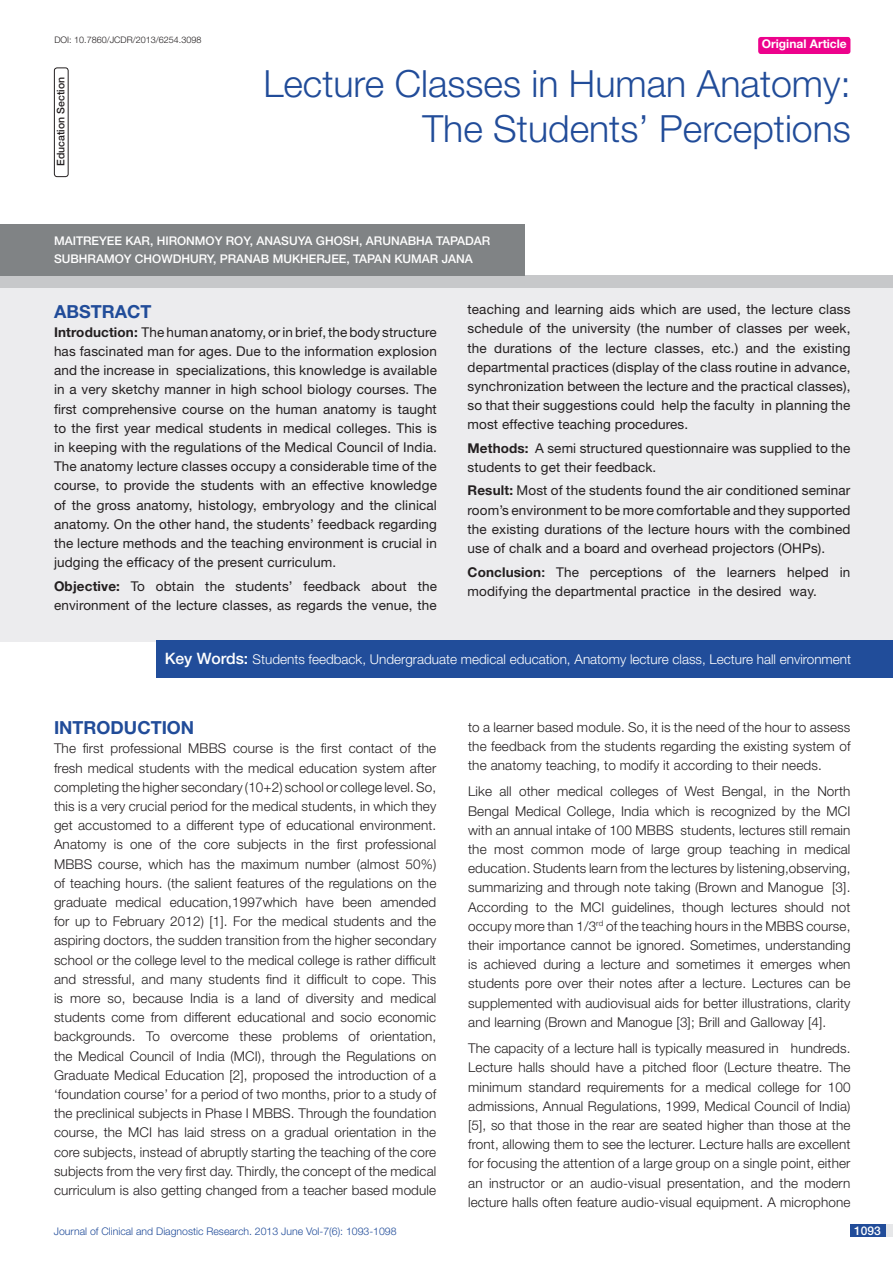
<style>
.page{position:relative;width:893px;height:1263px;background:#fff}
.page>*{position:absolute;margin:0;border:0;box-sizing:border-box;transform-origin:0 0}
.t1{font:300 37.5px/45px "Helvetica Neue";color:#214c99;text-align:right}
.t2{font:700 18px "Helvetica Neue";color:#214c99}
.t3{font:300 13.5px/19.2px "Helvetica Neue";letter-spacing:.01em;color:#231f20;text-align:justify}
.t4{font:13.5px/19.2px "Helvetica Neue";letter-spacing:.01em;color:#231f20;text-align:justify}
.t5{font:300 13.5px "Helvetica Neue";color:#fff}
.t6{font:500 12px/18.8px "Helvetica Neue";color:#fff}
.t7{font:700 12px "Helvetica Neue";color:#fff}
.t8{font:300 10.5px "Helvetica Neue";color:#214c99}
.t9{font:500 10.5px "Helvetica Neue";color:#231f20}
.t10{font:300 9px "Helvetica Neue";color:#231f20}
.s1{color:#214d9a}
.s2{font-weight:700}
.s3{font-weight:500}
.s4{font-weight:500;font-size:15.75px}
</style>
<div class="page">
<div style="left:850px;top:1224px;width:43px;height:13px;background:#e6e7e9"></div>
<div style="left:850px;top:1224px;width:35px;height:13px;background:#214c99"></div>
<div style="left:758px;top:37px;width:92px;height:17px;background:#ed028c;border-radius:3px"></div>
<div style="left:0;top:283px;width:893px;height:358px;background:#ececee"></div>
<div style="left:0;top:275px;width:893px;height:12px;background:#c7c8ca"></div>
<div style="left:156px;top:641px;width:737px;height:37px;background:#214d9a"></div>
<div style="left:0;top:225px;width:525px;height:51px;background:#808385"></div>
<div style="left:54px;top:67px;width:15px;height:110px;border:1px solid #231f20;border-radius:3px"></div>
<p class="t10" style="left:54px;top:35px;width:148px">DOI: 10.7860/JCDR/2013/6254.3098</p>
<p class="t7" style="left:762px;top:37px;width:87px">Original Article</p>
<p class="t9" style="left:54px;top:166px;width:90px;rotate:-90deg">EDUCATION SECTION</p>
<h1 class="t1" style="left:263px;top:60px;width:589px">Lecture Classes in Human Anatomy:<br>The Students’ Perceptions</h1>
<p class="t6" style="left:54px;top:231px;width:438px">MAITREYEE KAR, HIRONMOY ROY, ANASUYA GHOSH, ARUNABHA TAPADAR<br>SUBHRAMOY CHOWDHURY, PRANAB MUKH ERJEE, TAPAN KUMAR JANA</p>
<h2 class="t2" style="left:54px;top:300px;width:99px">ABST<span class="s1">RAC</span>T</h2>
<p class="t4" style="left:54px;top:322px;width:384px"><span class="s2">Introduction:</span> The human anatomy, or in brief, the body structure has fascinated man for ages. Due to the information explosion and the increase in specializations, this knowledge is available in a very sketchy manner in high school biology courses. The first comprehensive course on the human anatomy is taught to the first year medical students in medical colleges. This is in keeping with the regulations of the Medical Council of India.<br>The anatomy lecture classes occupy a considerable time of the course, to provide the students with an effective knowledge of the gross anatomy, histology, embryology and the clinical anatomy. On the other hand, the students’ feedback regarding the lecture methods and the teaching environment is crucial in judging the efficacy of the present curriculum.</p>
<p class="t4" style="left:54px;top:576px;width:384px"><span class="s2">Objective:</span> To obtain the students’ feedback about the environment of the lecture classes, as regards the venue, the</p>
<p class="t4" style="left:468px;top:300px;width:384px">teaching and learning aids which are used, the lecture class schedule of the university (the number of classes per week, the durations of the lecture classes, etc.) and the existing departmental practices (display of the class routine in advance, synchronization between the lecture and the practical classes), so that their suggestions could help the faculty in planning the most effective teaching procedures.</p>
<p class="t4" style="left:468px;top:438px;width:384px"><span class="s2">Methods:</span> A semi structured questionnaire was supplied to the students to get their feedback.</p>
<p class="t4" style="left:468px;top:481px;width:384px"><span class="s2">Result:</span> Most of the students found the air conditioned seminar room’s environment to be more comfortable and they supported the existing durations of the lecture hours with the combined use of chalk and a board and overhead projectors (OHPs).</p>
<p class="t4" style="left:468px;top:562px;width:384px"><span class="s2">Conclusion</span><span class="s3">:</span> The perceptions of the learners helped in modifying the departmental practice in the desired way.</p>
<p class="t5" style="left:165px;top:650px;width:688px"><span class="s4">KEY WORDS:</span> Students feedback, Undergraduate medical education, Anatomy lecture class, Lecture hall environment</p>
<h2 class="t2" style="left:54px;top:717px;width:33px">Intro</h2>
<h2 class="t2" style="left:111px;top:717px;width:39px">ductio</h2>
<h2 class="t2" style="left:181px;top:717px;width:15px">n</h2>
<p class="t3" style="left:54px;top:739px;width:384px">The first professional MBBS course is the first contact of the fresh medical students with the medical education system after completing the higher secondary (10+2) school or college level. So, this is a very crucial period for the medical students, in which they get accustomed to a different type of educational environment.<br>Anatomy is one of the core subjects in the first professional MBBS course, which has the maximum number (almost 50%) of teaching hours. (the salient features of the regulations on the graduate medical education,1997which have been amended for up to February 2012) [1]. For the medical students and the aspiring doctors, the sudden transition from the higher secondary school or the college level to the medical college is rather difficult and stressful, and many students find it difficult to cope. This is more so, because India is a land of diversity and medical students come from different educational and socio economic backgrounds. To overcome these problems of orientation, the Medical Council of India (MCI), through the Regulations on Graduate Medical Education [2], proposed the introduction of a ‘foundation course’ for a period of two months, prior to a study of the preclinical subjects in Phase I MBBS. Through the foundation course, the MCI has laid stress on a gradual orientation in the core subjects, instead of abruptly starting the teaching of the core subjects from the very first day. Thirdly, the concept of the medical curriculum is also getting changed from a teacher based module</p>
<p class="t8" style="left:54px;top:1225px;width:344px">Journal of Clinical and Diagnostic Research. 2013 June Vol-7(6): 1093-1098</p>
<p class="t3" style="left:468px;top:717px;width:384px">to a learner based module. So, it is the need of the hour to assess the feedback from the students regarding the existing system of the anatomy teaching, to modify it according to their needs.</p>
<p class="t3" style="left:468px;top:782px;width:384px">Like all other medical colleges of West Bengal, in the North Bengal Medical College, India which is recognized by the MCI with an annual intake of 100 MBBS students, lectures still remain the most common mode of large group teaching in medical education. Students learn from the lectures by listening,observing, summarizing and through note taking (Brown and Manogue [3].<br>According to the MCI guidelines, though lectures should not occupy more than 1/3<sup>rd</sup> of the teaching hours in the MBBS course, their importance cannot be ignored. Sometimes, understanding is achieved during a lecture and sometimes it emerges when students pore over their notes after a lecture. Lectures can be supplemented with audiovisual aids for better illustrations, clarity and learning (Brown and Manogue [3]; Brill and Galloway [4].</p>
<p class="t3" style="left:468px;top:1038px;width:384px">The capacity of a lecture hall is typically measured in hundreds.<br>Lecture halls should have a pitched floor (Lecture theatre. The minimum standard requirements for a medical college for 100 admissions, Annual Regulations, 1999, Medical Council of India) [5], so that those in the rear are seated higher than those at the front, allowing them to see the lecturer. Lecture halls are excellent for focusing the attention of a large group on a single point, either an instructor or an audio-visual presentation, and the modern lecture halls often feature audio-visual equipment. A microphone</p>
<p class="t6" style="left:854px;top:1221px;width:28px">1093</p>
</div>
